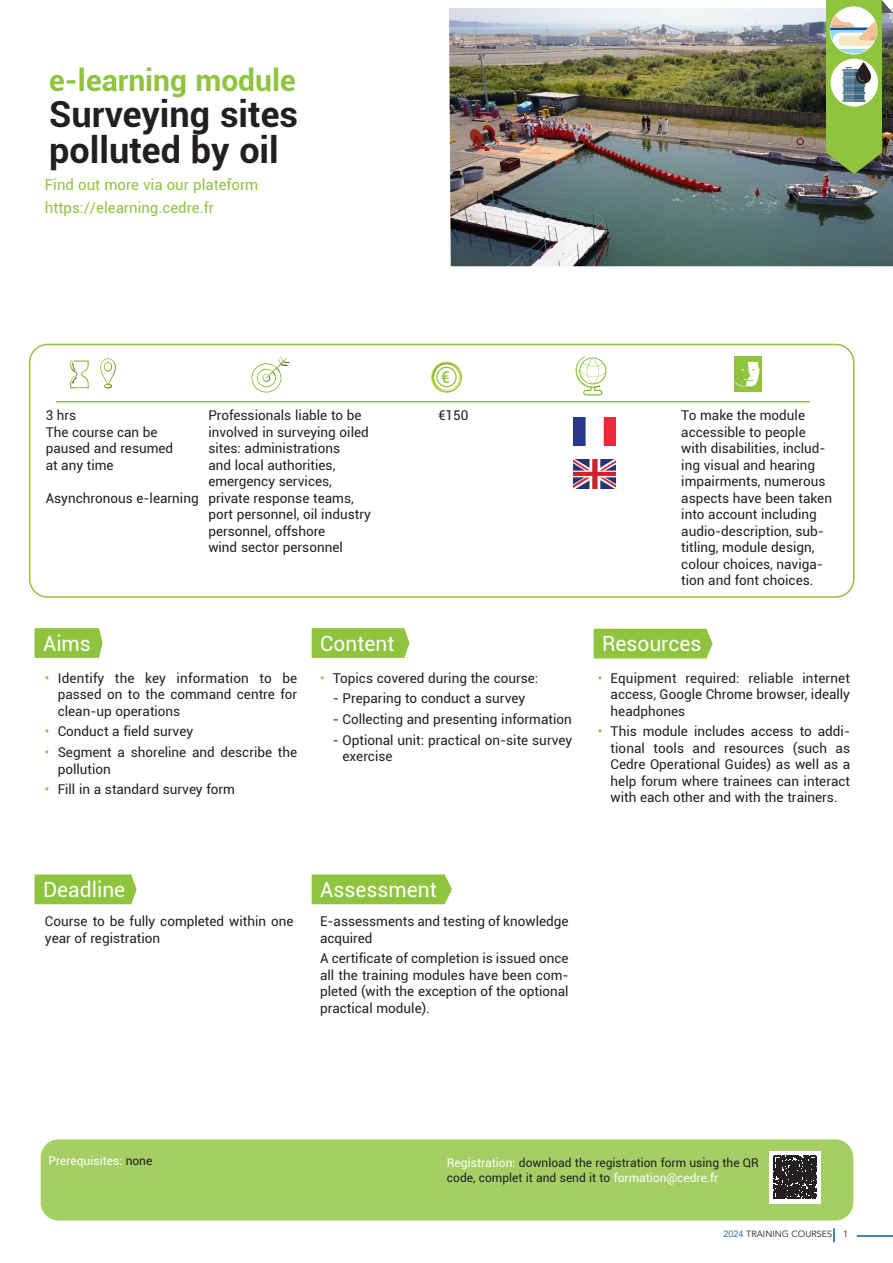
<style>
.page{position:relative;width:893px;height:1263px;background:#fff}
.page>*{position:absolute;margin:0;border:0;box-sizing:border-box;transform-origin:0 0}
.Titre_intitulé{font:700 36px "Roboto";color:#231f20}
.Titre_intitulé-2{font:700 30px "Roboto";color:#8fc43e}
.Normal_e{font:21px "Roboto";color:#fff}
.Normal_e-2{font:500 16.5px "Roboto";color:#8fc43e}
.t1{font:15px "Roboto";color:#90c33e}
.Normal_e-3{font:13.5px/16.5px "Roboto";color:#231f20}
.puce_bleue{font:13.5px/16.5px "Roboto";color:#231f20}
.t2{font:12px/15px "Roboto";color:#231f20}
.t3{font:12px "Roboto";color:#fff}
.t4{font:9px "Avenir";color:#231f20}
.s1{color:#8fc43e}
.s2{color:#8ec33e}
.s3{color:#231f20}
.s4{color:#fff}
.s5{color:#0b5799}
</style>
<div class="page">
<svg style="left:833px;top:1228px;width:2px;height:14px"></svg>
<hr style="left:857px;top:1235px;width:36px;height:2px;background:#0b5799">
<img style="left:449px;top:8px;width:444px;height:258px">
<div style="left:826px;top:0;width:56px;height:153px;background:#8fc43e"></div>
<svg style="left:826px;top:153px;width:56px;height:21px"></svg>
<div style="left:831px;top:59px;width:47px;height:48px;background:#fff;border-radius:50%"></div>
<svg style="left:842px;top:63px;width:29px;height:39px"></svg>
<svg style="left:830px;top:0;width:63px;height:54px"></svg>
<div style="left:572px;top:355px;width:35px;height:43px;background:#fff;opacity:.75"></div>
<div style="left:572px;top:360px;width:35px;height:38px;background:#8fc43e;opacity:.75"></div>
<div style="left:429px;top:361px;width:34px;height:30px;background:#fff;opacity:.75"></div>
<div style="left:430px;top:363px;width:33px;height:32px;background:#8fc43e;opacity:.75"></div>
<img style="left:734px;top:356px;width:27px;height:35px">
<div style="left:250px;top:355px;width:40px;height:40px;background:#231f20;opacity:.75"></div>
<div style="left:98px;top:357px;width:19px;height:33px;background:#fff;opacity:.75"></div>
<div style="left:99px;top:359px;width:18px;height:31px;background:#231f20;opacity:.75"></div>
<div style="left:67px;top:360px;width:23px;height:31px;background:#231f20;opacity:.75"></div>
<div style="left:29px;top:344px;width:825px;height:254px;border:2px solid #8fc43e;border-radius:18px"></div>
<hr style="left:56px;top:401px;width:754px;height:1px;background:#90c33e">
<div style="left:41px;top:1139px;width:812px;height:81px;background:#a5cf64;border-radius:18px"></div>
<svg style="left:770px;top:1151px;width:51px;height:52px"></svg>
<svg style="left:774px;top:1156px;width:43px;height:42px;background:#373334"></svg>
<img style="left:574px;top:460px;width:41px;height:28px">
<img style="left:574px;top:417px;width:41px;height:28px">
<svg style="left:35px;top:628px;width:68px;height:30px;background:#93c645"></svg>
<div style="left:35px;top:874px;width:102px;height:30px;background:#8fc43e"></div>
<svg style="left:312px;top:628px;width:97px;height:30px;background:#92c543"></svg>
<div style="left:312px;top:874px;width:140px;height:30px;background:#8fc43e"></div>
<div style="left:594px;top:629px;width:119px;height:29px;background:#8fc43e"></div>
<p class="Titre_intitulé-2" style="left:49px;top:60px;width:248px">e-learning module</p>
<p class="Titre_intitulé" style="left:49px;top:89px;width:250px">Surveying sites</p>
<p class="Titre_intitulé" style="left:49px;top:125px;width:231px">polluted by oil</p>
<p class="t1" style="left:45px;top:175px;width:215px">Find out more via our plateform</p>
<p class="t1" style="left:45px;top:197px;width:170px">https://elearning.<span class="s1">cedre</span>.fr</p>
<p class="Normal_e-2" style="left:441px;top:365px;width:10px">€</p>
<p class="Normal_e-3" style="left:46px;top:407px;width:32px">3 hrs</p>
<p class="Normal_e-3" style="left:46px;top:423px;width:129px">The course can be paused and resumed at any time</p>
<p class="Normal_e-3" style="left:46px;top:489px;width:155px">Asynchronous e-learning</p>
<p class="Normal_e-3" style="left:208px;top:407px;width:164px">Professionals liable to be involved in surveying oiled sites: administrations<br>and local authorities, emergency services, private response teams, port personnel, oil industry personnel, offshore<br>wind sector personnel</p>
<p class="Normal_e-3" style="left:438px;top:407px;width:31px">€150</p>
<p class="Normal_e-3" style="left:681px;top:407px;width:152px">To make the module accessible to people with disabilities, includ&shy;ing visual and hearing impairments, numerous aspects have been taken into account including audio-description, sub&shy;titling, module design, colour choices, naviga&shy;tion and font choices.</p>
<p class="Normal_e" style="left:43px;top:629px;width:49px">Aims</p>
<p class="Normal_e" style="left:320px;top:629px;width:76px">Content</p>
<p class="Normal_e" style="left:602px;top:629px;width:101px">Resources</p>
<p class="Normal_e-3" style="left:58px;top:669px;width:241px;text-align:justify;text-indent:-13px"><span class="s2">•</span> Identify the key information to be passed on to the command centre for clean-up operations</p>
<p class="Normal_e-3" style="left:45px;top:723px;width:150px"><span class="s2">•</span> Conduct a field survey</p>
<p class="Normal_e-3" style="left:58px;top:744px;width:241px;text-indent:-13px"><span class="s2">•</span> Segment a shoreline and describe the pollution</p>
<p class="Normal_e-3" style="left:45px;top:781px;width:192px"><span class="s2">•</span> Fill in a standard survey form</p>
<p class="Normal_e-3" style="left:320px;top:669px;width:220px"><span class="s2">•</span> Topics covered during the course:</p>
<p class="puce_bleue" style="left:333px;top:690px;width:194px">- Preparing to conduct a survey</p>
<p class="puce_bleue" style="left:333px;top:711px;width:240px">- Collecting and presenting information</p>
<p class="puce_bleue" style="left:343px;top:731px;width:231px;text-indent:-10px">- Optional unit: practical on-site survey exercise</p>
<p class="Normal_e-3" style="left:611px;top:669px;width:241px;text-align:justify;text-indent:-13px"><span class="s2">•</span> Equipment required: reliable internet access, Google Chrome browser, ideally headphones</p>
<p class="Normal_e-3" style="left:611px;top:723px;width:241px;text-align:justify;text-indent:-13px"><span class="s2">•</span> This module includes access to addi&shy;tional tools and resources (such as Cedre Operational Guides) as well as a help forum where trainees can interact with each other and with the trainers.</p>
<p class="Normal_e" style="left:43px;top:875px;width:84px">Deadline</p>
<p class="Normal_e" style="left:320px;top:875px;width:118px">Assessment</p>
<p class="Normal_e-3" style="left:45px;top:912px;width:250px">Course to be fully completed within one year of registration</p>
<p class="Normal_e-3" style="left:320px;top:912px;width:250px">E-assessments and testing of knowledge acquired</p>
<p class="Normal_e-3" style="left:320px;top:950px;width:250px;text-align:justify">A certificate of completion is issued once all the training modules have been com&shy;pleted (with the exception of the optional practical module).</p>
<p class="t3" style="left:48px;top:1152px;width:105px">Prerequisites: <span class="s3">none</span></p>
<p class="t2" style="left:447px;top:1154px;width:313px"><span class="s4">Registration:</span> download the registration form using the QR code, complet it and send it to <span class="s4">formation@cedre.fr</span></p>
<p class="t4" style="left:723px;top:1229px;width:126px"><span class="s5">2024</span> TRAINING COURSES 1</p>
</div>
